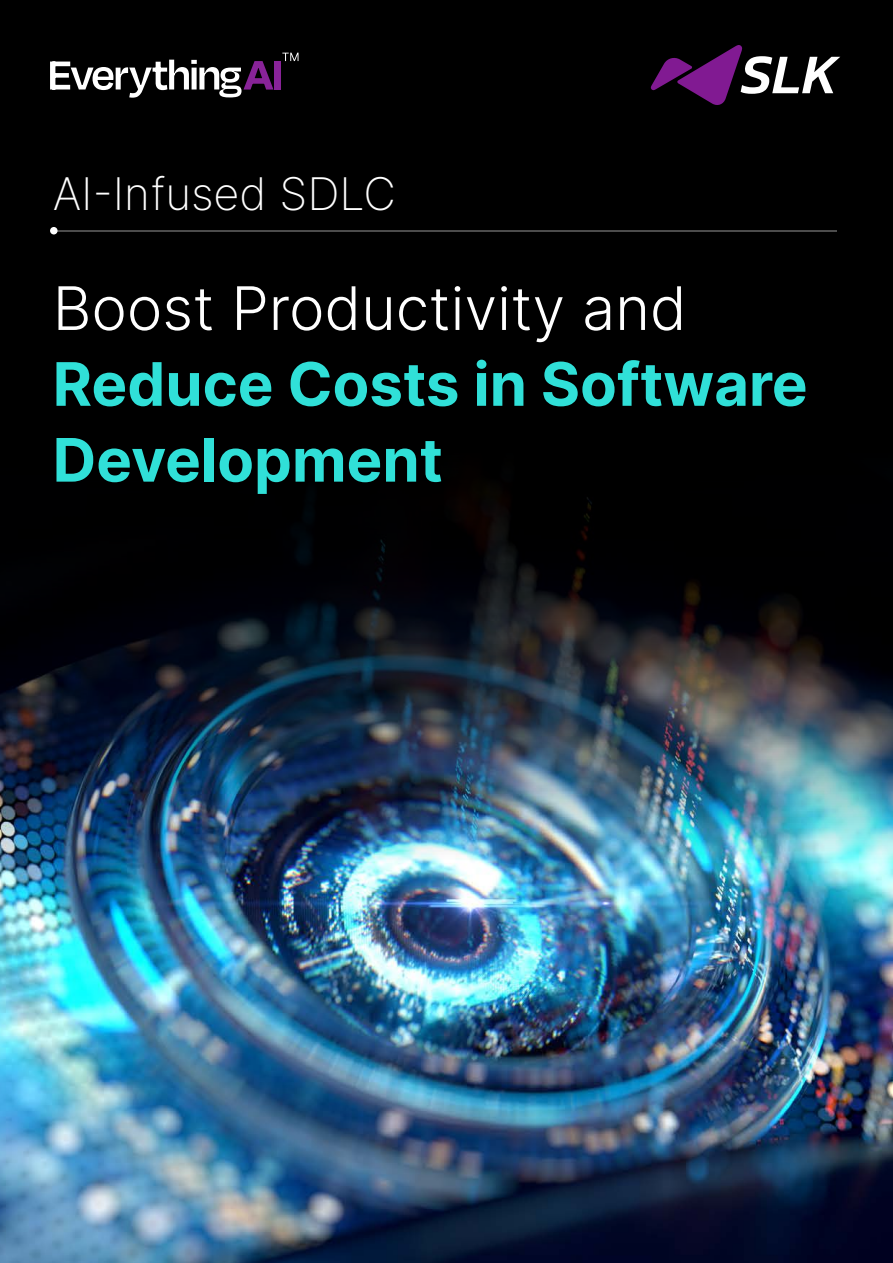
<style>
.page{position:relative;width:893px;height:1263px;background:#000}
.page>*{position:absolute;margin:0;border:0;box-sizing:border-box;transform-origin:0 0}
.t1{font:700 60px/75.9px "Inter";color:#30e0d8}
.t2{font:300 60px "Inter";color:#fff}
.t3{font:200 45px "Inter";color:#fff}
</style>
<div class="page">
<img style="left:0;top:860px;width:893px;height:403px">
<img style="left:0;top:497px;width:893px;height:363px">
<svg style="left:651px;top:45px;width:189px;height:60px"></svg>
<svg style="left:50px;top:60px;width:223px;height:38px"></svg>
<div style="left:274px;top:61px;width:7px;height:29px;background:#882398"></div>
<svg style="left:282px;top:53px;width:16px;height:8px"></svg>
<div style="left:50px;top:227px;width:8px;height:7px;background:#fff;border-radius:50%"></div>
<hr style="left:54px;top:230px;width:783px;height:1px;background:#fff">
<p class="t3" style="left:53px;top:161px;width:345px">AI-Infused SDLC</p>
<p class="t2" style="left:53px;top:264px;width:635px">Boost Productivity and</p>
<p class="t1" style="left:53px;top:345px;width:756px">Reduce Costs in Software<br>Development</p>
</div>
